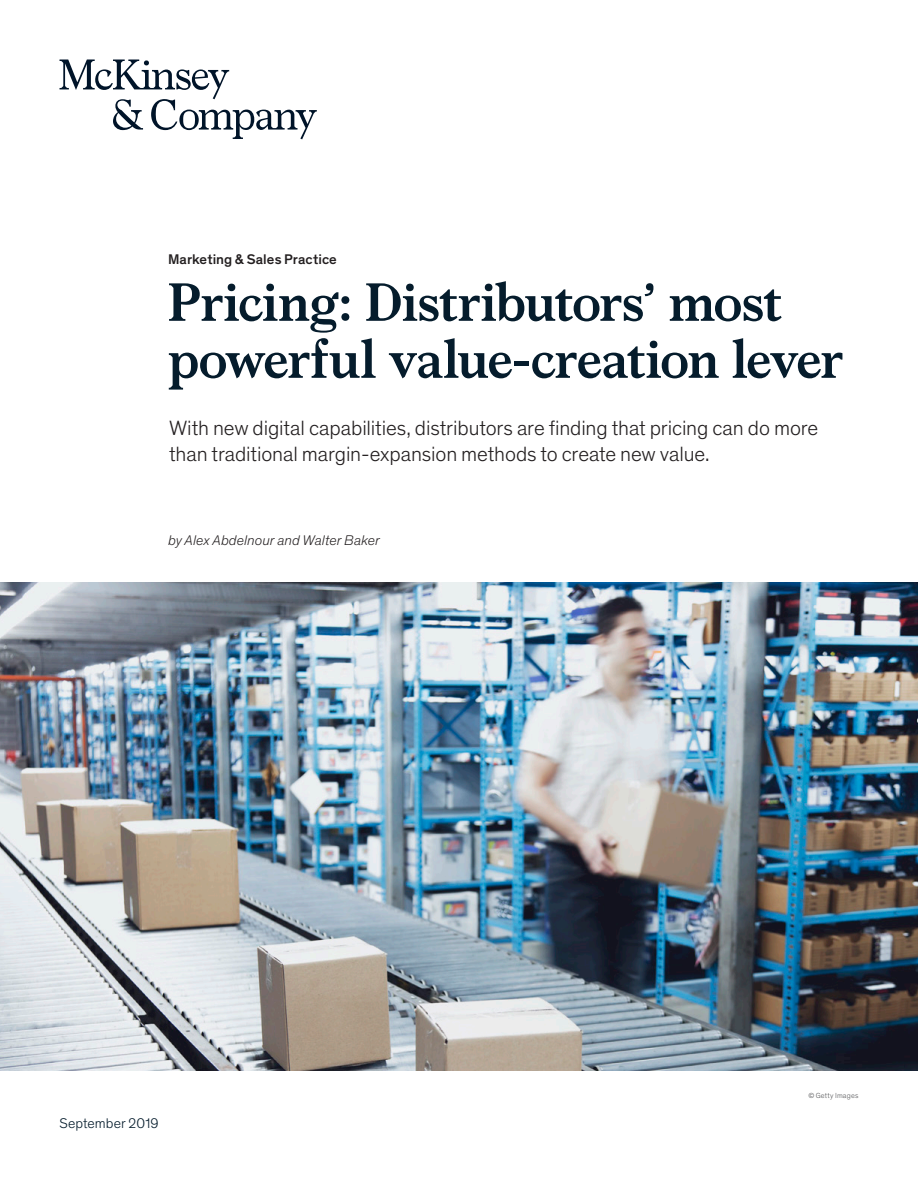
<style>
.page{position:relative;width:918px;height:1188px;background:#fff}
.page>*{position:absolute;margin:0;border:0;box-sizing:border-box;transform-origin:0 0}
.Title_of_article-dee{font:700 54px/57px "Bower";letter-spacing:-.015em;color:#051c2c}
.Standfirst-Dek_Thein{font:300 21px/25.5px "Theinhardt Pan";letter-spacing:-.005em;color:#231f20}
.Author_byline{font:italic 300 14.25px "Theinhardt Pan";letter-spacing:.005em;color:#231f20}
.Eyebrow{font:500 14.25px "Theinhardt Pan";letter-spacing:.005em;color:#231f20}
.Cover_date_-_Deep_bl{font:300 14.25px "Theinhardt Pan";letter-spacing:.005em;color:#051c2c}
.Art_Photo_credit{font:300 7.5px "Theinhardt Pan";letter-spacing:.025em;color:#57585a}
</style>
<div class="page">
<img style="left:0;top:582px;width:918px;height:488px">
<svg style="left:60px;top:60px;width:257px;height:79px"></svg>
<p class="Eyebrow" style="left:168px;top:248px;width:170px">Marketing &amp; Sales Practice</p>
<p class="Title_of_article-dee" style="left:168px;top:270px;width:677px">Pricing: Distributors’ most powerful value-creation lever</p>
<p class="Standfirst-Dek_Thein" style="left:169px;top:414px;width:651px">With new digital capabilities, distributors are finding that pricing can do more than traditional margin-expansion methods to create new value.</p>
<p class="Author_byline" style="left:168px;top:530px;width:213px">by Alex Abdelnour and Walter Baker</p>
<p class="Cover_date_-_Deep_bl" style="left:60px;top:1114px;width:101px">September 2019</p>
<p class="Art_Photo_credit" style="left:808px;top:1090px;width:52px">© Getty Images</p>
</div>
